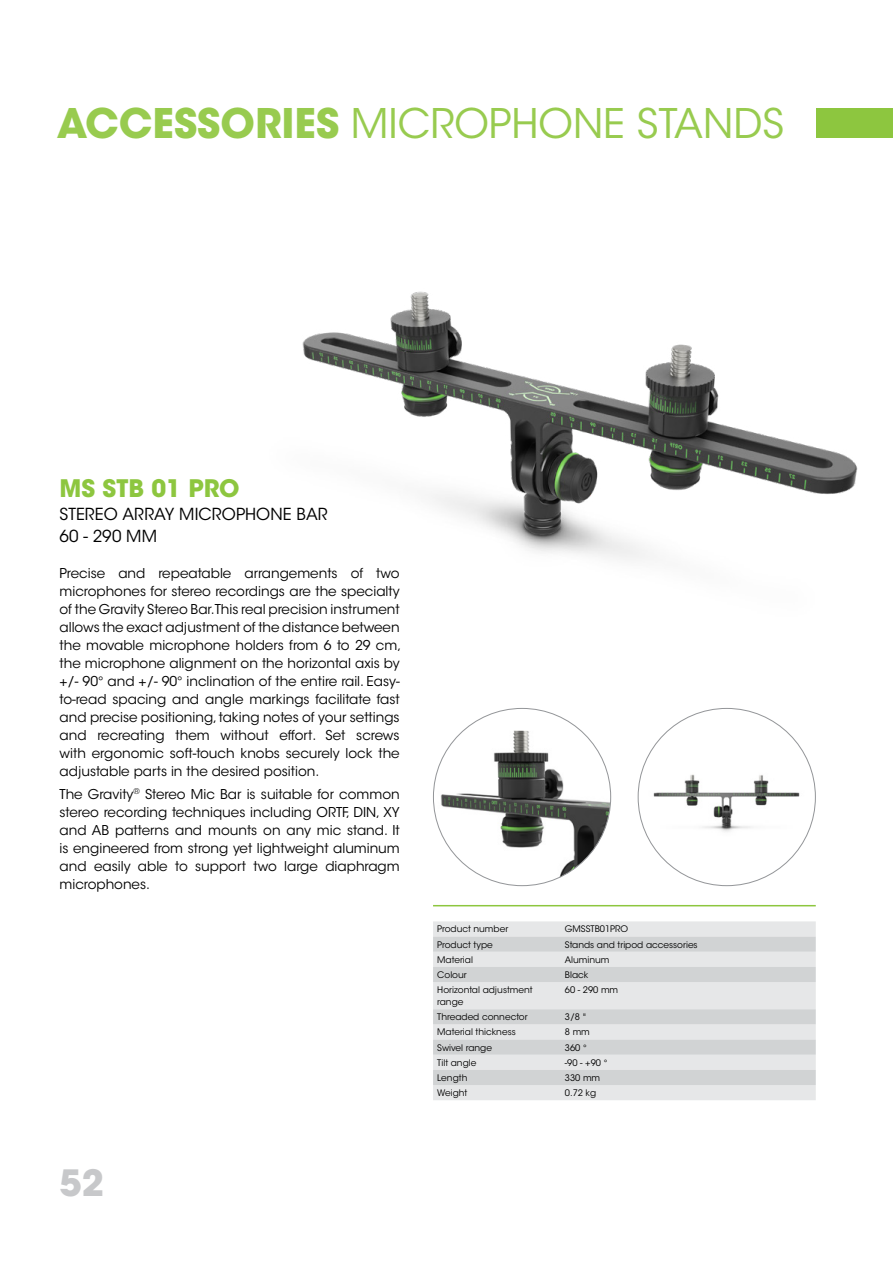
<style>
.page{position:relative;width:893px;height:1263px;background:#fff}
.page>*{position:absolute;margin:0;border:0;box-sizing:border-box;transform-origin:0 0}
.t1{font:40.5px "ITC Avant Garde Std";color:#98cb4f}
.t2{font:700 36px "ITC Avant Garde Std";color:#c7c8ca}
.t3{font:700 24px "ITC Avant Garde Std";color:#8dc63f}
.t4{font:16.5px/22.5px "ITC Avant Garde Std";letter-spacing:.005em;color:#000}
.t5{font:13.5px/18px "ITC Avant Garde Std";color:#000;text-align:justify}
.t6{font:9px/12px "ITC Avant Garde Std";color:#000}
.s1{font-weight:700}
</style>
<div class="page">
<img style="left:638px;top:708px;width:177px;height:178px;border-radius:89px">
<img style="left:433px;top:708px;width:178px;height:178px;border-radius:89px">
<hr style="left:433px;top:905px;width:383px;height:1px;background:#8dc63f">
<div style="left:433px;top:921px;width:383px;height:179px;background:#e6e7e8"></div>
<svg style="left:433px;top:936px;width:383px;height:149px;background:#dbddde"></svg>
<img style="left:302px;top:108px;width:591px;height:675px">
<h1 class="t1" style="left:57px;top:99px;width:729px"><span class="s1">ACCESSORIES</span> MICROPHONE STANDS</h1>
<h3 class="t3" style="left:60px;top:473px;width:182px">MS STB 01 PRO</h3>
<p class="t4" style="left:60px;top:503px;width:269px">STEREO ARRAY MICROPHONE BAR<br>60 - 290 MM</p>
<p class="t5" style="left:60px;top:565px;width:343px">Precise and repeatable arrangements of two microphones for stereo recordings are the specialty of the Gravity Stereo Bar.This real precision instrument allows the exact adjustment of the distance between the movable microphone holders from 6 to 29 cm, the microphone alignment on the horizontal axis by +/- 90° and +/- 90° inclination of the entire rail. Easy&shy;to-read spacing and angle markings facilitate fast and precise positioning, taking notes of your settings and recreating them without effort. Set screws with ergonomic soft-touch knobs securely lock the adjustable parts in the desired position.</p>
<p class="t5" style="left:60px;top:785px;width:342px">The Gravity<sup>®</sup> Stereo Mic Bar is suitable for common stereo recording techniques including ORTF, DIN, XY and AB patterns and mounts on any mic stand. It is engineered from strong yet lightweight aluminum and easily able to support two large diaphragm microphones.</p>
<h2 class="t2" style="left:60px;top:1159px;width:46px">52</h2>
<p class="t6" style="left:437px;top:923px;width:72px">Product number</p>
<p class="t6" style="left:565px;top:923px;width:65px">GMSSTB01PRO</p>
<p class="t6" style="left:437px;top:938px;width:57px">Product type</p>
<p class="t6" style="left:565px;top:938px;width:134px">Stands and tripod accessories</p>
<p class="t6" style="left:437px;top:953px;width:37px">Material</p>
<p class="t6" style="left:565px;top:953px;width:46px">Aluminum</p>
<p class="t6" style="left:437px;top:969px;width:31px">Colour</p>
<p class="t6" style="left:565px;top:969px;width:25px">Black</p>
<p class="t6" style="left:437px;top:984px;width:97px">Horizontal adjustment range</p>
<p class="t6" style="left:565px;top:984px;width:55px">60 - 290 mm</p>
<p class="t6" style="left:437px;top:1011px;width:92px">Threaded connector</p>
<p class="t6" style="left:565px;top:1011px;width:23px">3/8 "</p>
<p class="t6" style="left:437px;top:1026px;width:80px">Material thickness</p>
<p class="t6" style="left:565px;top:1026px;width:26px">8 mm</p>
<p class="t6" style="left:437px;top:1041px;width:56px">Swivel range</p>
<p class="t6" style="left:565px;top:1041px;width:23px">360 °</p>
<p class="t6" style="left:437px;top:1056px;width:41px">Tilt angle</p>
<p class="t6" style="left:565px;top:1056px;width:44px">-90 - +90 °</p>
<p class="t6" style="left:437px;top:1072px;width:32px">Length</p>
<p class="t6" style="left:565px;top:1072px;width:37px">330 mm</p>
<p class="t6" style="left:437px;top:1087px;width:32px">Weight</p>
<p class="t6" style="left:565px;top:1087px;width:33px">0.72 kg</p>
</div>
